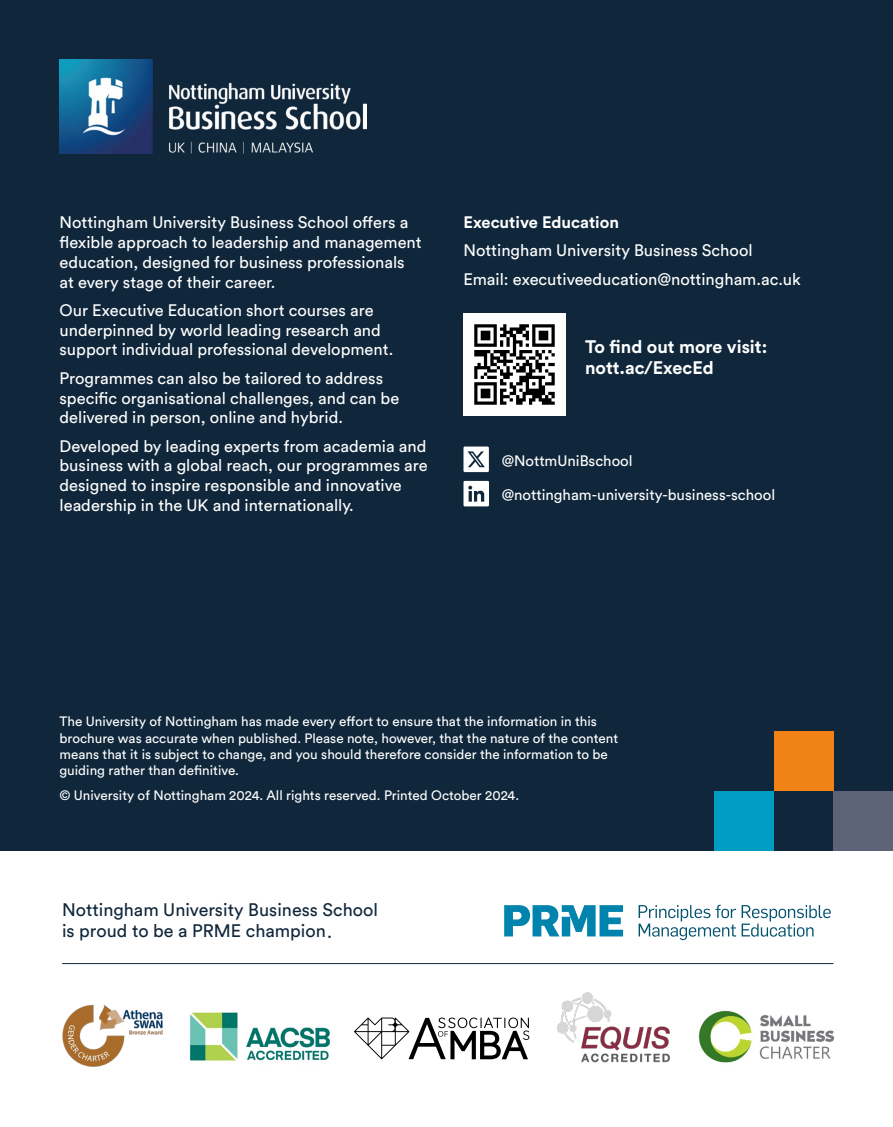
<style>
.page{position:relative;width:893px;height:1127px;background:#fff}
.page>*{position:absolute;margin:0;border:0;box-sizing:border-box;transform-origin:0 0}
.t1{font:18px/21.6px "Circular Pro";color:#10273b}
.t2{font:700 18px/21.6px "Circular Pro";color:#fff}
.t3{font:16.5px/19.8px "Circular Pro";color:#fff}
.t4{font:700 16.5px "Circular Pro";color:#fff}
.t5{font:15px "Circular Pro";color:#fff}
.t6{font:13.5px/16.2px "Circular Pro";color:#fff}
</style>
<div class="page">
<div style="left:0;top:0;width:893px;height:850px;background:#10273b"></div>
<img style="left:60px;top:60px;width:307px;height:93px">
<svg style="left:463px;top:446px;width:26px;height:26px"></svg>
<svg style="left:463px;top:481px;width:26px;height:25px"></svg>
<hr style="left:62px;top:963px;width:771px;height:1px;background:#10273b">
<svg style="left:504px;top:905px;width:119px;height:31px"></svg>
<svg style="left:639px;top:905px;width:97px;height:35px"></svg>
<svg style="left:742px;top:905px;width:89px;height:32px"></svg>
<div style="left:774px;top:731px;width:59px;height:60px;background:#f08216"></div>
<div style="left:714px;top:791px;width:60px;height:59px;background:#009cc1"></div>
<div style="left:833px;top:791px;width:60px;height:59px;background:#5d6376"></div>
<img style="left:463px;top:313px;width:102px;height:102px">
<img style="left:557px;top:992px;width:113px;height:71px">
<img style="left:698px;top:1010px;width:137px;height:53px">
<img style="left:189px;top:1012px;width:142px;height:49px">
<svg style="left:354px;top:1017px;width:175px;height:42px"></svg>
<img style="left:62px;top:1004px;width:101px;height:63px">
<p class="t3" style="left:60px;top:212px;width:364px">Nottingham University Business School offers a flexible approach to leadership and management education, designed for business professionals at every stage of their career.</p>
<p class="t3" style="left:60px;top:299px;width:335px">Our Executive Education short courses are underpinned by world leading research and support individual professional development.</p>
<p class="t3" style="left:60px;top:367px;width:341px">Programmes can also be tailored to address specific organisational challenges, and can be delivered in person, online and hybrid.</p>
<p class="t3" style="left:60px;top:435px;width:370px">Developed by leading experts from academia and business with a global reach, our programmes are designed to inspire responsible and innovative leadership in the UK and internationally.</p>
<p class="t4" style="left:463px;top:211px;width:157px">Executive Education</p>
<p class="t3" style="left:463px;top:236px;width:339px;line-height:28.3px">Nottingham University Business School<br>Email: executiveeducation@nottingham.ac.uk</p>
<p class="t2" style="left:585px;top:335px;width:184px">To find out more visit: nott.ac/ExecEd</p>
<p class="t5" style="left:502px;top:450px;width:132px">@NottmUniBschool</p>
<p class="t5" style="left:502px;top:484px;width:275px">@nottingham-university-business-school</p>
<p class="t6" style="left:60px;top:713px;width:560px">The University of Nottingham has made every effort to ensure that the information in this brochure was accurate when published. Please note, however, that the nature of the content means that it is subject to change, and you should therefore consider the information to be guiding rather than definitive.</p>
<p class="t6" style="left:60px;top:786px;width:461px">© University of Nottingham 2024. All rights reserved. Printed October 2024.</p>
<p class="t1" style="left:62px;top:898px;width:317px">Nottingham University Business School is proud to be a PRME champion.</p>
</div>
